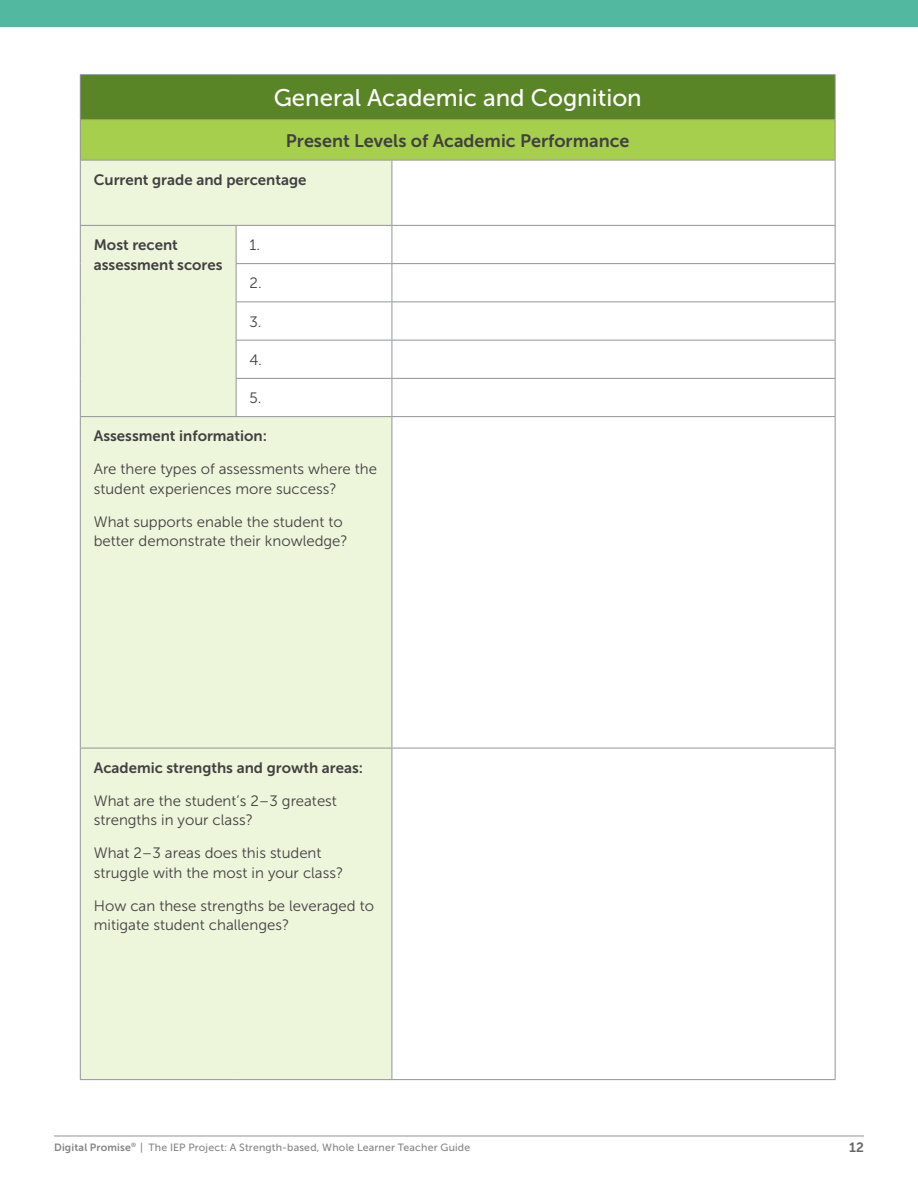
<style>
.page{position:relative;width:918px;height:1188px;background:#fff}
.page>*{position:absolute;margin:0;border:0;box-sizing:border-box;transform-origin:0 0}
.Table_Title{font:24px "Museo Sans 500";color:#fff}
.Table_Head_2_centere{font:18px "Museo Sans 700";color:#414042}
.Table_para{font:15px/19.5px "Museo Sans 300";color:#414042}
.Table_para-2{font:15px/19.5px "Museo Sans 700";color:#414042}
.t1{font:13.5px "Museo Sans 700";color:#676767}
.t2{font:10.5px "Museo Sans 500";letter-spacing:.02em;color:#858585}
.s1{font-family:"Museo Sans 700"}
</style>
<div class="page">
<hr style="left:54px;top:1136px;width:810px;height:1px;background:#919496">
<div style="left:0;top:0;width:918px;height:27px;background:#52b8a0"></div>
<div style="left:80px;top:75px;width:755px;height:45px;background:#598527"></div>
<div style="left:80px;top:120px;width:755px;height:40px;background:#a7cf4e"></div>
<svg style="left:81px;top:161px;width:311px;height:918px;background:#eef5de"></svg>
<hr style="left:835px;top:75px;width:1px;height:44px;background:#939598">
<hr style="left:835px;top:160px;width:1px;height:65px;background:#939598">
<hr style="left:835px;top:226px;width:1px;height:37px;background:#939598">
<hr style="left:236px;top:263px;width:156px;height:1px;background:#939598">
<hr style="left:835px;top:264px;width:1px;height:38px;background:#939598">
<hr style="left:236px;top:302px;width:156px;height:1px;background:#939598">
<hr style="left:835px;top:302px;width:1px;height:38px;background:#939598">
<hr style="left:236px;top:340px;width:156px;height:1px;background:#939598">
<hr style="left:835px;top:340px;width:1px;height:38px;background:#939598">
<hr style="left:236px;top:378px;width:156px;height:1px;background:#939598">
<hr style="left:236px;top:416px;width:156px;height:1px;background:#939598">
<hr style="left:835px;top:417px;width:1px;height:331px;background:#939598">
<hr style="left:80px;top:748px;width:156px;height:1px;background:#939598">
<hr style="left:236px;top:748px;width:156px;height:1px;background:#939598">
<hr style="left:392px;top:748px;width:444px;height:1px;background:#939598">
<hr style="left:835px;top:748px;width:1px;height:331px;background:#939598">
<hr style="left:80px;top:74px;width:156px;height:1px;background:#939598">
<hr style="left:80px;top:75px;width:1px;height:44px;background:#939598">
<hr style="left:236px;top:74px;width:156px;height:1px;background:#939598">
<hr style="left:392px;top:74px;width:444px;height:1px;background:#939598">
<hr style="left:392px;top:225px;width:444px;height:1px;background:#939598">
<hr style="left:392px;top:226px;width:1px;height:37px;background:#939598">
<hr style="left:392px;top:263px;width:444px;height:1px;background:#939598">
<hr style="left:392px;top:264px;width:1px;height:38px;background:#939598">
<hr style="left:392px;top:302px;width:444px;height:1px;background:#939598">
<hr style="left:392px;top:302px;width:1px;height:38px;background:#939598">
<hr style="left:392px;top:340px;width:444px;height:1px;background:#939598">
<hr style="left:392px;top:340px;width:1px;height:38px;background:#939598">
<hr style="left:392px;top:378px;width:444px;height:1px;background:#939598">
<hr style="left:392px;top:379px;width:1px;height:37px;background:#939598">
<hr style="left:835px;top:379px;width:1px;height:37px;background:#939598">
<hr style="left:392px;top:416px;width:444px;height:1px;background:#939598">
<hr style="left:80px;top:416px;width:156px;height:1px;background:#939598">
<hr style="left:392px;top:417px;width:1px;height:331px;background:#939598">
<hr style="left:392px;top:748px;width:1px;height:331px;background:#939598">
<hr style="left:80px;top:160px;width:1px;height:65px;background:#939598">
<hr style="left:392px;top:160px;width:1px;height:65px;background:#939598">
<hr style="left:236px;top:225px;width:156px;height:1px;background:#939598">
<hr style="left:80px;top:225px;width:156px;height:1px;background:#939598">
<hr style="left:80px;top:226px;width:1px;height:38px;background:#939598">
<hr style="left:236px;top:226px;width:1px;height:37px;background:#939598">
<hr style="left:80px;top:264px;width:1px;height:38px;background:#939598">
<hr style="left:236px;top:264px;width:1px;height:38px;background:#939598">
<hr style="left:80px;top:302px;width:1px;height:38px;background:#939598">
<hr style="left:236px;top:302px;width:1px;height:38px;background:#939598">
<hr style="left:80px;top:340px;width:1px;height:38px;background:#939598">
<hr style="left:236px;top:340px;width:1px;height:38px;background:#939598">
<hr style="left:80px;top:378px;width:1px;height:38px;background:#939598">
<hr style="left:236px;top:379px;width:1px;height:37px;background:#939598">
<hr style="left:80px;top:417px;width:1px;height:331px;background:#939598">
<hr style="left:80px;top:748px;width:1px;height:331px;background:#939598">
<hr style="left:80px;top:119px;width:156px;height:1px;background:#939598">
<hr style="left:80px;top:120px;width:1px;height:40px;background:#939598">
<hr style="left:236px;top:119px;width:156px;height:1px;background:#939598">
<hr style="left:392px;top:119px;width:444px;height:1px;background:#939598">
<hr style="left:835px;top:120px;width:1px;height:40px;background:#939598">
<hr style="left:80px;top:160px;width:156px;height:1px;background:#939598">
<hr style="left:236px;top:160px;width:156px;height:1px;background:#939598">
<hr style="left:392px;top:160px;width:444px;height:1px;background:#939598">
<hr style="left:80px;top:1079px;width:156px;height:1px;background:#939598">
<hr style="left:236px;top:1079px;width:156px;height:1px;background:#939598">
<hr style="left:392px;top:1079px;width:444px;height:1px;background:#939598">
<p class="Table_Title" style="left:274px;top:85px;width:370px">General Academic and Cognition</p>
<p class="Table_Head_2_centere" style="left:286px;top:130px;width:345px">Present Levels of Academic Performance</p>
<p class="Table_para-2" style="left:94px;top:170px;width:214px">Current grade and percentage</p>
<p class="Table_para-2" style="left:94px;top:235px;width:130px">Most recent assessment scores</p>
<p class="Table_para" style="left:250px;top:235px;width:12px">1.</p>
<p class="Table_para" style="left:250px;top:274px;width:14px">2.</p>
<p class="Table_para" style="left:250px;top:312px;width:13px">3.</p>
<p class="Table_para" style="left:250px;top:350px;width:14px">4.</p>
<p class="Table_para" style="left:250px;top:388px;width:13px">5.</p>
<p class="Table_para-2" style="left:94px;top:426px;width:175px">Assessment information:</p>
<p class="Table_para" style="left:94px;top:460px;width:285px">Are there types of assessments where the student experiences more success?</p>
<p class="Table_para" style="left:94px;top:512px;width:255px">What supports enable the student to better demonstrate their knowledge?</p>
<p class="Table_para-2" style="left:94px;top:758px;width:271px">Academic strengths and growth areas:</p>
<p class="Table_para" style="left:94px;top:791px;width:245px">What are the student’s 2–3 greatest strengths in your class?</p>
<p class="Table_para" style="left:94px;top:844px;width:251px">What 2–3 areas does this student struggle with the most in your class?</p>
<p class="Table_para" style="left:94px;top:896px;width:282px">How can these strengths be leveraged to mitigate student challenges?</p>
<p class="t2" style="left:54px;top:1142px;width:418px"><span class="s1">Digital Promise</span><sup>®</sup> | The IEP Project: A Strength-based, Whole Learner Teacher Guide</p>
<p class="t1" style="left:849px;top:1139px;width:16px">12</p>
</div>
